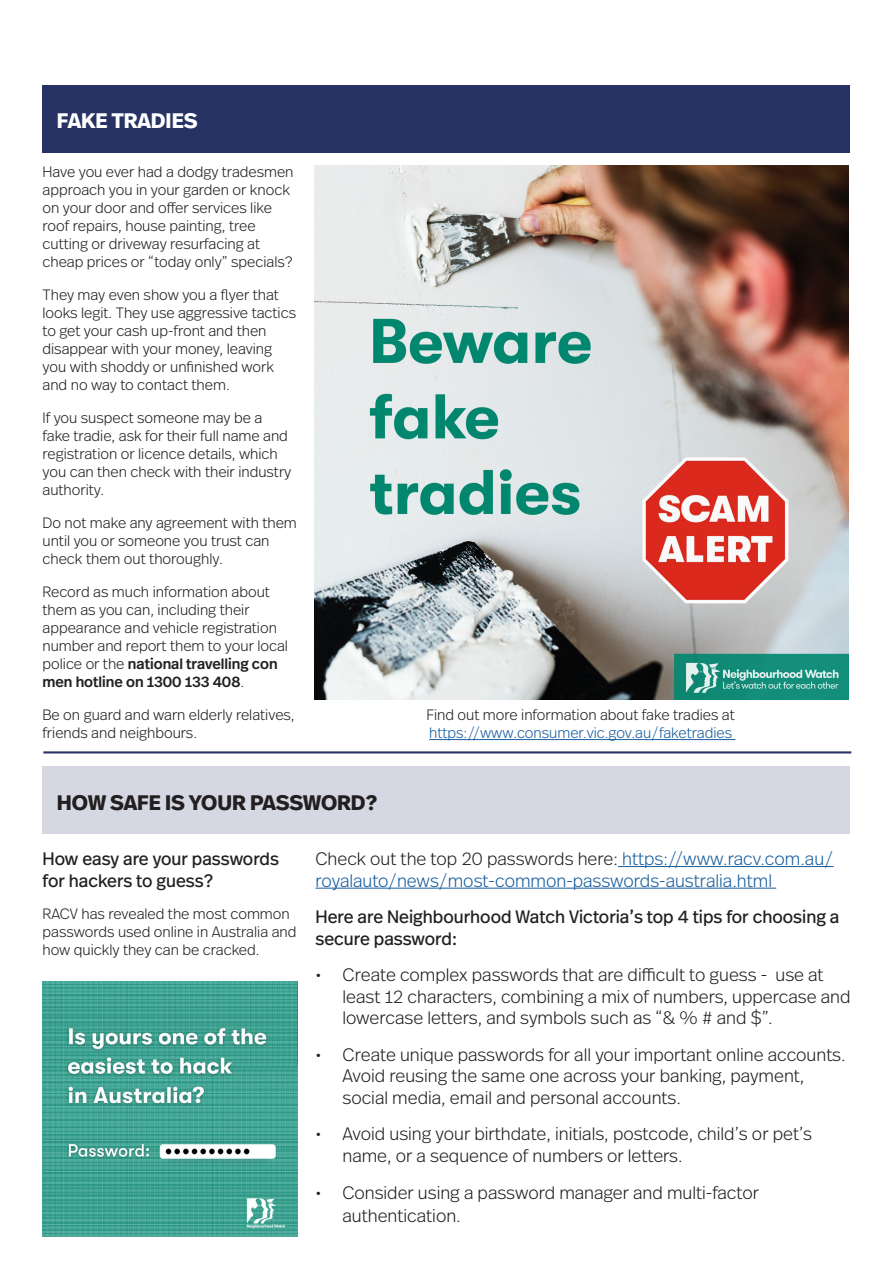
<style>
.page{position:relative;width:893px;height:1263px;background:#fff}
.page>*{position:absolute;margin:0;border:0;box-sizing:border-box;transform-origin:0 0}
.t1{font:700 21px "Real Head Pro";color:#231f20}
.t2{font:700 21px "Real Head Pro";color:#fff}
.t3{font:300 18px/21.6px "Real Head Pro";color:#231f20}
.t4{font:18px/21.6px "Real Head Pro";color:#231f20}
.t5{font:300 18px/21.6px "Real Head Pro";color:#175d9e}
.t6{font:300 15px/18px "Real Head Pro";color:#231f20}
.t7{font:300 15px "Real Head Pro";color:#175d9e}
.s1{font-weight:500}
.s2{color:#231f20}
</style>
<div class="page">
<div style="left:43px;top:85px;width:807px;height:67px;background:#263364"></div>
<div style="left:43px;top:767px;width:807px;height:67px;background:#d5d8e3"></div>
<hr style="left:618px;top:866px;width:216px;height:1px;background:#175d9e">
<hr style="left:315px;top:888px;width:461px;height:1px;background:#175d9e">
<hr style="left:429px;top:739px;width:306px;height:1px;background:#175d9e">
<img style="left:314px;top:165px;width:534px;height:534px">
<hr style="left:43px;top:751px;width:808px;height:2px;background:#263364">
<img style="left:43px;top:982px;width:255px;height:255px">
<p class="t2" style="left:57px;top:106px;width:142px">FAKE TRADIES</p>
<p class="t6" style="left:43px;top:162px;width:253px">Have you ever had a dodgy tradesmen approach you in your garden or knock on your door and offer services like roof repairs, house painting, tree cutting or driveway resurfacing at cheap prices or “today only” specials?</p>
<p class="t6" style="left:43px;top:285px;width:255px">They may even show you a flyer that looks legit. They use aggressive tactics to get your cash up-front and then disappear with your money, leaving you with shoddy or unfinished work and no way to contact them.</p>
<p class="t6" style="left:43px;top:408px;width:250px">If you suspect someone may be a fake tradie, ask for their full name and registration or licence details, which you can then check with their industry authority.</p>
<p class="t6" style="left:43px;top:513px;width:256px">Do not make any agreement with them until you or someone you trust can check them out thoroughly.</p>
<p class="t6" style="left:43px;top:582px;width:247px">Record as much information about them as you can, including their appearance and vehicle registration number and report them to your local police or the <span class="s1">national travelling con men hotline on 1300 133 408</span>.</p>
<p class="t6" style="left:43px;top:705px;width:254px">Be on guard and warn elderly relatives, friends and neighbours.</p>
<p class="t1" style="left:57px;top:787px;width:322px">HOW SAFE IS YOUR PASSWORD?</p>
<p class="t6" style="left:426px;top:705px;width:310px">Find out more information about fake tradies at</p>
<p class="t7" style="left:429px;top:722px;width:304px">https://www.consumer.vic.gov.au/faketradies</p>
<p class="t4" style="left:43px;top:847px;width:238px">How easy are your passwords for hackers to guess?</p>
<p class="t6" style="left:43px;top:904px;width:255px">RACV has revealed the most common passwords used online in Australia and how quickly they can be cracked.</p>
<p class="t5" style="left:315px;top:847px;width:520px"><span class="s2">Check out the top 20 passwords here:</span> https://www.racv.com.au/ royalauto/news/most-common-passwords-australia.html</p>
<p class="t4" style="left:315px;top:905px;width:525px">Here are Neighbourhood Watch Victoria’s top 4 tips for choosing a secure password:</p>
<p class="t3" style="left:342px;top:963px;width:509px;text-indent:-27px">• Create complex passwords that are difficult to guess - use at least 12 characters, combining a mix of numbers, uppercase and lowercase letters, and symbols such as “&amp; % # and $”.</p>
<p class="t3" style="left:342px;top:1043px;width:505px;text-indent:-27px">• Create unique passwords for all your important online accounts.<br>Avoid reusing the same one across your banking, payment, social media, email and personal accounts.</p>
<p class="t3" style="left:342px;top:1122px;width:471px;text-indent:-27px">• Avoid using your birthdate, initials, postcode, child’s or pet’s name, or a sequence of numbers or letters.</p>
<p class="t3" style="left:342px;top:1180px;width:418px;line-height:23.4px;text-indent:-27px">• Consider using a password manager and multi-factor authentication.</p>
</div>
